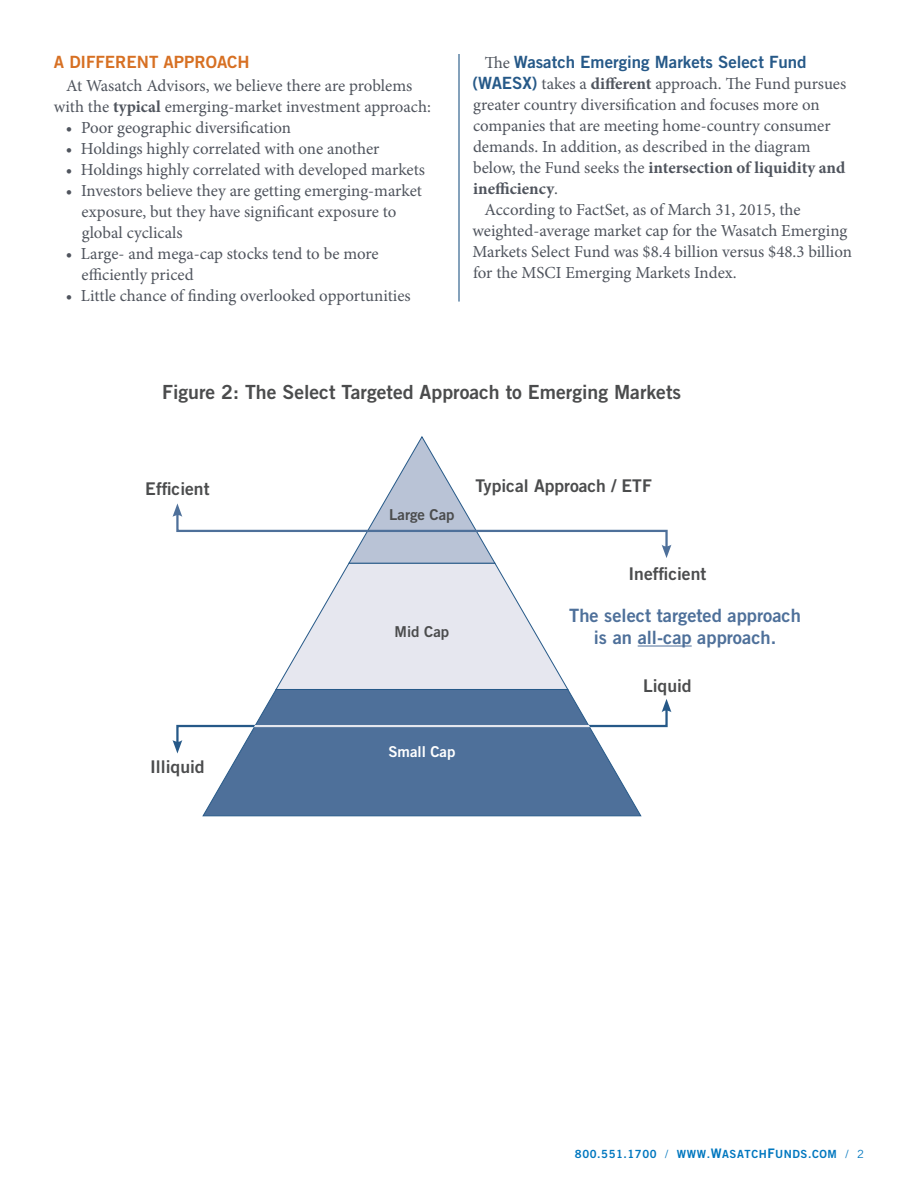
<style>
.page{position:relative;width:918px;height:1188px;background:#fff}
.page>*{position:absolute;margin:0;border:0;box-sizing:border-box;transform-origin:0 0}
.t1{font:19.5px "Trade Gothic Bold Two";color:#4b4c4d}
.t2{font:18.3px/22px "Trade Gothic Bold Two";color:#4e709a;text-align:center}
.t3{font:17.55px "Trade Gothic Bold Two";color:#4b4c4d}
.t4{font:16.8px/21px "Minion Pro";letter-spacing:-.005em;color:#4f545d}
.t5{font:700 16.8px "Minion Pro";color:#4f545d}
.t6{font:16.8px "Trade Gothic Bold Two";color:#265988}
.t7{font:16.8px "Trade Gothic Bold Two";color:#d77023}
.t8{font:15px "Trade Gothic Bold Two";color:#4b4c4d}
.t9{font:15px "Trade Gothic Bold Two";color:#fff}
.t10{font:11.25px "Trade Gothic Bold Two";letter-spacing:.05em;color:#0077bf}
.s1{font-weight:700}
.s2{font-family:"Minion Pro";color:#4f545d}
.s3{font-family:"Trade Gothic Bold Two";color:#265988}
.s4{font-weight:400}
.s5{font-family:"Trade Gothic"}
.s6{font-size:13.2px}
</style>
<div class="page">
<hr style="left:458px;top:54px;width:2px;height:248px;background:#265988">
<svg style="left:202px;top:690px;width:440px;height:127px;background:#6280a5"></svg>
<svg style="left:173px;top:436px;width:498px;height:254px"></svg>
<hr style="left:638px;top:646px;width:54px;height:1px;background:#4e709a">
<svg style="left:173px;top:699px;width:498px;height:55px"></svg>
<p class="t7" style="left:54px;top:51px;width:197px">A DIFFERENT APPROACH</p>
<p class="t4" style="left:54px;top:75px;width:378px;text-align:center">At Wasatch Advisors, we believe there are problems with the <span class="s1">typical</span> emerging-market investment approach:</p>
<p class="t4" style="left:66px;top:117px;width:227px">• Poor geographic diversification</p>
<p class="t4" style="left:66px;top:138px;width:315px">• Holdings highly correlated with one another</p>
<p class="t4" style="left:66px;top:159px;width:361px">• Holdings highly correlated with developed markets</p>
<p class="t4" style="left:82px;top:180px;width:342px;text-indent:-16px">• Investors believe they are getting emerging-market exposure, but they have significant exposure to global cyclicals</p>
<p class="t4" style="left:82px;top:243px;width:299px;text-indent:-16px">• Large- and mega-cap stocks tend to be more efficiently priced</p>
<p class="t4" style="left:66px;top:285px;width:346px">• Little chance of finding overlooked opportunities</p>
<p class="t6" style="left:485px;top:51px;width:323px"><span class="s2">The</span> Wasatch Emerging Markets Select Fund</p>
<p class="t4" style="left:473px;top:73px;width:375px"><span class="s3">(WAESX)</span> takes a <span class="s1">different</span> approach. The Fund pursues</p>
<p class="t4" style="left:473px;top:94px;width:348px">greater country diversification and focuses more on</p>
<p class="t4" style="left:473px;top:115px;width:359px">companies that are meeting home-country consumer</p>
<p class="t4" style="left:473px;top:136px;width:339px">demands. In addition, as described in the diagram</p>
<p class="t5" style="left:473px;top:155px;width:374px"><span class="s4">below, the Fund seeks the</span> intersection of liquidity and</p>
<p class="t5" style="left:473px;top:176px;width:86px">inefficiency<span class="s4">.</span></p>
<p class="t4" style="left:485px;top:199px;width:318px">According to FactSet, as of March 31, 2015, the</p>
<p class="t4" style="left:472px;top:220px;width:376px">weighted-average market cap for the Wasatch Emerging</p>
<p class="t4" style="left:472px;top:241px;width:381px">Markets Select Fund was $8.4 billion versus $48.3 billion</p>
<p class="t4" style="left:473px;top:262px;width:265px">for the MSCI Emerging Markets Index.</p>
<p class="t1" style="left:162px;top:380px;width:521px">Figure 2: The Select Targeted Approach to Emerging Markets</p>
<p class="t3" style="left:145px;top:478px;width:66px">Efficient</p>
<p class="t3" style="left:476px;top:475px;width:178px">Typical Approach / ETF</p>
<p class="t3" style="left:150px;top:756px;width:56px">Illiquid</p>
<p class="t8" style="left:389px;top:505px;width:67px">Large Cap</p>
<p class="t8" style="left:395px;top:622px;width:56px">Mid Cap</p>
<p class="t9" style="left:388px;top:743px;width:69px">Small Cap</p>
<p class="t3" style="left:628px;top:563px;width:79px">Inefficient</p>
<p class="t2" style="left:569px;top:604px;width:233px">The select targeted approach is an all-cap approach.</p>
<p class="t3" style="left:643px;top:675px;width:50px">Liquid</p>
<p class="t10" style="left:575px;top:1147px;width:291px">800.551.1700 <span class="s5">/</span> WWW.<span class="s6">W</span>ASATCH<span class="s6">F</span>UNDS.COM <span class="s5">/ 2</span></p>
</div>
